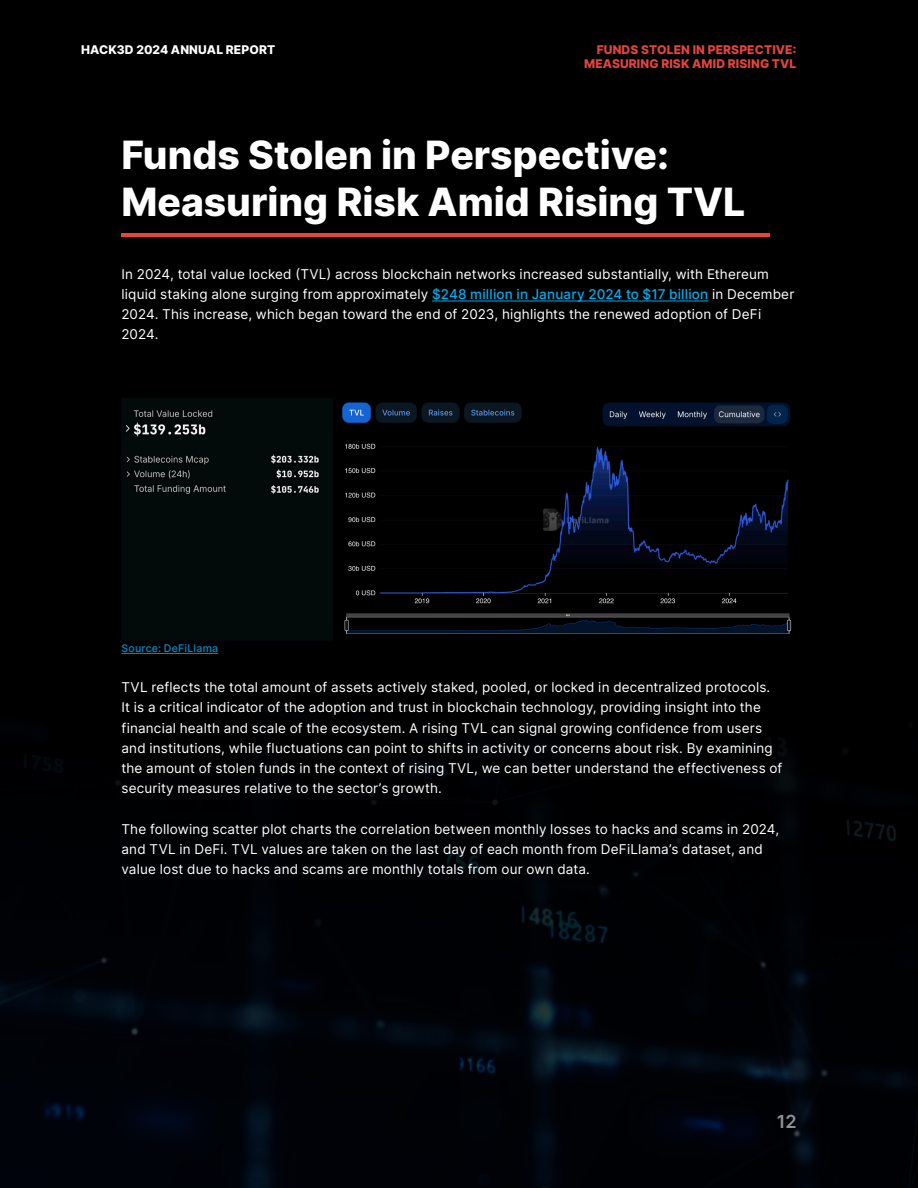
<style>
.page{position:relative;width:918px;height:1188px;background:#000}
.page>*{position:absolute;margin:0;border:0;box-sizing:border-box;transform-origin:0 0}
.t1{font:800 39px "Inter";color:#fff}
.table_of_content_title{font:600 18px "Inter";color:#8e9298}
.段落样式1{font:13.5px/20.2px "Inter";letter-spacing:.01em;color:#fff}
.t2{font:800 12px "Inter";letter-spacing:.01em;color:#e6453d}
.t3{font:800 12px "Inter";letter-spacing:.01em;color:#fff}
.段落样式1-2{font:500 10.5px "Inter";letter-spacing:.025em;color:#0091d4}
.s1{font-weight:500;color:#00aeef}
</style>
<div class="page">
<img style="left:0;top:233px;width:918px;height:955px">
<hr style="left:432px;top:301px;width:276px;height:1px;background:#00aeef">
<hr style="left:122px;top:653px;width:96px;height:1px;background:#0091d4">
<img style="left:122px;top:399px;width:674px;height:241px">
<hr style="left:122px;top:234px;width:648px;height:3px;background:#e6453d">
<p class="t3" style="left:81px;top:41px;width:196px">HACK3D 2024 ANNUAL REPORT</p>
<p class="t2" style="left:597px;top:41px;width:201px">FUNDS STOLEN IN PERSPECTIVE:</p>
<p class="t2" style="left:584px;top:55px;width:214px">MEASURING RISK AMID RISING TVL</p>
<p class="t1" style="left:122px;top:126px;width:549px">Funds Stolen in Perspective:</p>
<p class="t1" style="left:122px;top:173px;width:625px">Measuring Risk Amid Rising TVL</p>
<p class="段落样式1" style="left:122px;top:263px;width:674px">In 2024, total value locked (TVL) across blockchain networks increased substantially, with Ethereum liquid staking alone surging from approximately <span class="s1">$248 million in January 2024 to $17 billion</span> in December 2024. This increase, which began toward the end of 2023, highlights the renewed adoption of DeFi 2024.</p>
<p class="段落样式1-2" style="left:122px;top:640px;width:98px">Source: DeFiLlama</p>
<p class="段落样式1" style="left:122px;top:677px;width:662px">TVL reflects the total amount of assets actively staked, pooled, or locked in decentralized protocols.<br>It is a critical indicator of the adoption and trust in blockchain technology, providing insight into the financial health and scale of the ecosystem. A rising TVL can signal growing confidence from users and institutions, while fluctuations can point to shifts in activity or concerns about risk. By examining the amount of stolen funds in the context of rising TVL, we can better understand the effectiveness of security measures relative to the sector’s growth.</p>
<p class="段落样式1" style="left:122px;top:819px;width:659px">The following scatter plot charts the correlation between monthly losses to hacks and scams in 2024, and TVL in DeFi. TVL values are taken on the last day of each month from DeFiLlama’s dataset, and value lost due to hacks and scams are monthly totals from our own data.</p>
<p class="table_of_content_title" style="left:777px;top:1108px;width:21px">12</p>
</div>
